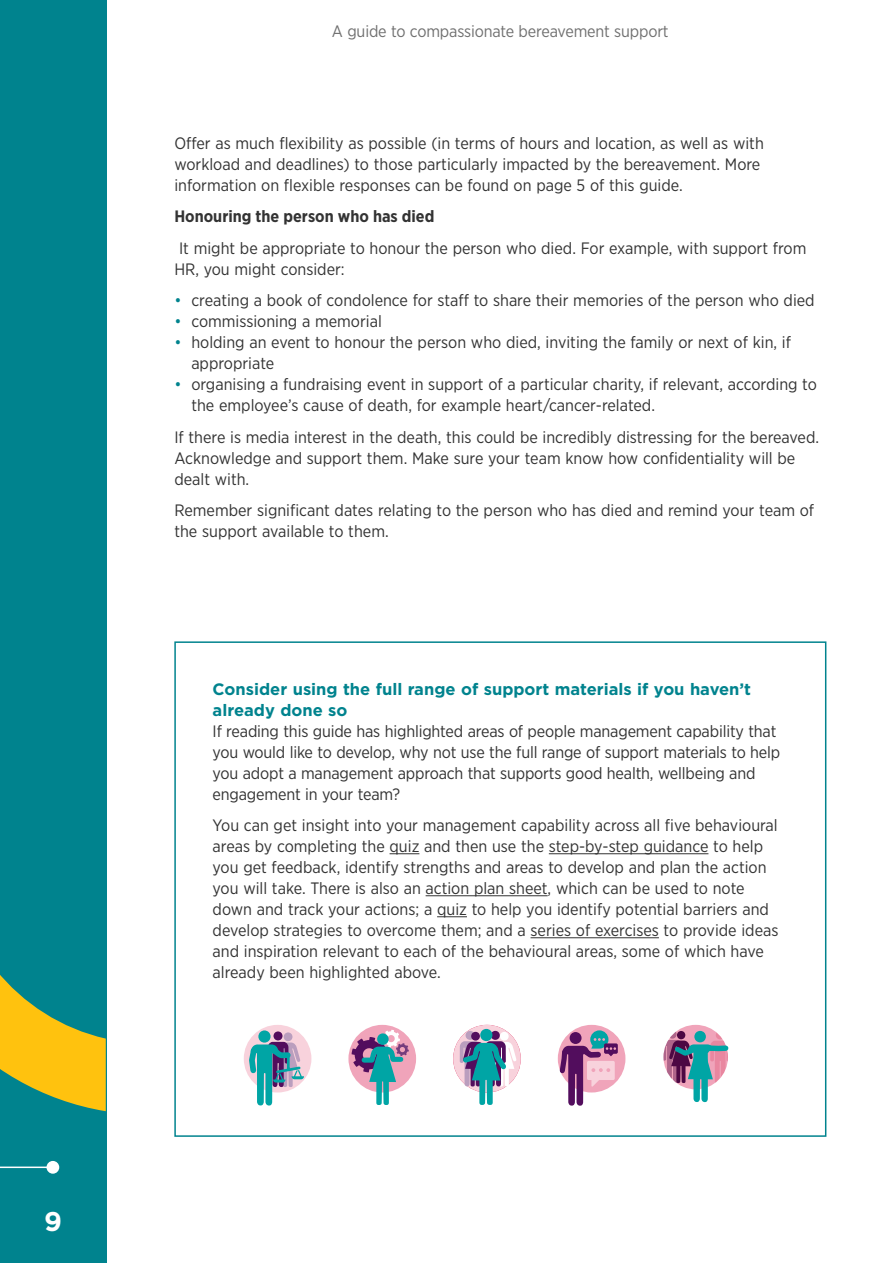
<style>
.page{position:relative;width:893px;height:1263px;background:#fff}
.page>*{position:absolute;margin:0;border:0;box-sizing:border-box;transform-origin:0 0}
.t1{font:700 27px "Gotham";color:#fff}
.B_body{font:16.5px/21px "Gotham Narrow";color:#333}
.B_bullets{font:16.5px/21px "Gotham Narrow";color:#333}
.B_bullets_last{font:16.5px/21px "Gotham Narrow";color:#333}
.Subhead_1{font:700 16.5px/21px "Gotham";color:#00838e}
.t2{font:16.5px "Gotham Narrow";letter-spacing:-.01em;color:#707070}
.B_body-2{font:700 16.5px "Gotham Narrow";color:#333}
.s1{color:#00838e}
</style>
<div class="page">
<div style="left:0;top:0;width:106px;height:1263px;background:#00838e"></div>
<hr style="left:0;top:1166px;width:53px;height:2px;background:#fff">
<div style="left:47px;top:1161px;width:12px;height:13px;background:#fff;border-radius:50%"></div>
<svg style="left:0;top:975px;width:106px;height:136px"></svg>
<div style="left:174px;top:641px;width:652px;height:496px;background:#fff;border:2px solid #00838e"></div>
<div style="left:244px;top:1025px;width:67px;height:67px;background:#f8d2dc;border-radius:50%"></div>
<svg style="left:246px;top:1030px;width:58px;height:75px"></svg>
<div style="left:348px;top:1025px;width:68px;height:67px;background:#f0a4ba;border-radius:50%"></div>
<svg style="left:352px;top:1030px;width:57px;height:75px"></svg>
<div style="left:453px;top:1025px;width:68px;height:67px;background:#f8d2dc;border-radius:50%"></div>
<svg style="left:459px;top:1029px;width:57px;height:76px"></svg>
<div style="left:558px;top:1025px;width:67px;height:67px;background:#f0a4ba;border-radius:50%"></div>
<svg style="left:558px;top:1030px;width:60px;height:75px"></svg>
<div style="left:663px;top:1025px;width:65px;height:64px;background:#f0a4ba;border-radius:50%"></div>
<svg style="left:663px;top:1030px;width:66px;height:72px"></svg>
<svg style="left:390px;top:853px;width:29px;height:1px"></svg>
<hr style="left:549px;top:853px;width:159px;height:1px;background:#333">
<hr style="left:426px;top:895px;width:122px;height:1px;background:#333">
<hr style="left:437px;top:916px;width:30px;height:1px;background:#333">
<hr style="left:531px;top:937px;width:128px;height:1px;background:#333">
<h1 class="t1" style="left:44px;top:1204px;width:19px">9</h1>
<p class="t2" style="left:332px;top:21px;width:338px">A guide to compassionate bereavement support</p>
<p class="B_body" style="left:174px;top:132px;width:591px">Offer as much flexibility as possible (in terms of hours and location, as well as with workload and deadlines) to those particularly impacted by the bereavement. More information on flexible responses can be found on page 5 of this guide.</p>
<p class="B_body-2" style="left:174px;top:206px;width:262px">Honouring the person who has died</p>
<p class="B_body" style="left:174px;top:237px;width:634px">It might be appropriate to honour the person who died. For example, with support from<br>HR, you might consider:</p>
<p class="B_bullets" style="left:174px;top:289px;width:642px"><span class="s1">•</span> creating a book of condolence for staff to share their memories of the person who died</p>
<p class="B_bullets" style="left:174px;top:310px;width:209px"><span class="s1">•</span> commissioning a memorial</p>
<p class="B_bullets" style="left:191px;top:331px;width:601px;text-indent:-17px"><span class="s1">•</span> holding an event to honour the person who died, inviting the family or next of kin, if appropriate</p>
<p class="B_bullets_last" style="left:191px;top:373px;width:627px;text-indent:-17px"><span class="s1">•</span> organising a fundraising event in support of a particular charity, if relevant, according to the employee’s cause of death, for example heart/cancer-related.</p>
<p class="B_body" style="left:174px;top:426px;width:646px">If there is media interest in the death, this could be incredibly distressing for the bereaved.<br>Acknowledge and support them. Make sure your team know how confidentiality will be dealt with.</p>
<p class="B_body" style="left:174px;top:499px;width:641px">Remember significant dates relating to the person who has died and remind your team of the support available to them.</p>
<h1 class="Subhead_1" style="left:213px;top:678px;width:540px">Consider using the full range of support materials if you haven’t already done so</h1>
<p class="B_body" style="left:213px;top:720px;width:569px">If reading this guide has highlighted areas of people management capability that you would like to develop, why not use the full range of support materials to help you adopt a management approach that supports good health, wellbeing and engagement in your team?</p>
<p class="B_body" style="left:213px;top:814px;width:567px">You can get insight into your management capability across all five behavioural areas by completing the quiz and then use the step-by-step guidance to help you get feedback, identify strengths and areas to develop and plan the action you will take. There is also an action plan sheet, which can be used to note down and track your actions; a quiz to help you identify potential barriers and develop strategies to overcome them; and a series of exercises to provide ideas and inspiration relevant to each of the behavioural areas, some of which have already been highlighted above.</p>
</div>
